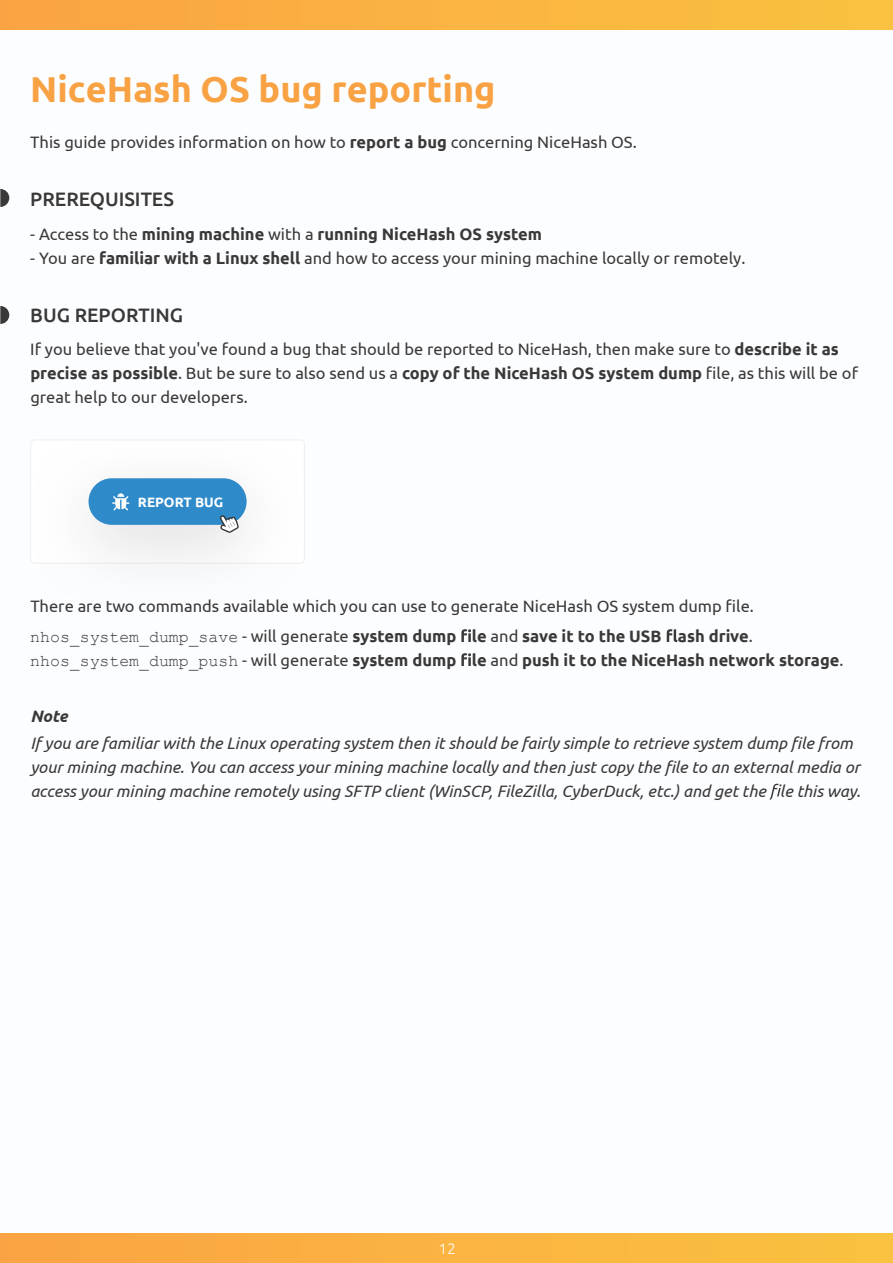
<style>
.page{position:relative;width:893px;height:1263px;background:#fff}
.page>*{position:absolute;margin:0;border:0;box-sizing:border-box;transform-origin:0 0}
.t1{font:700 36px "Ubuntu";color:#f8a243}
.t2{font:500 19.5px "Ubuntu";color:#3a3939}
.t3{font:16.5px/24px "Ubuntu";color:#3a3939}
.t4{font:italic 16.5px/24px "Ubuntu";color:#3a3939}
.t5{font:700 16.5px/24px "Ubuntu";color:#3a3939}
.t6{font:italic 700 16.5px "Ubuntu";color:#3a3939}
.t7{font:300 15px "Ubuntu";color:#fff}
.t8{font:700 13.65px "Ubuntu";color:#fff}
.s1{font-weight:700}
.s2{font-weight:400}
.s3{font-family:"Courier New";font-weight:400}
</style>
<div class="page">
<div style="left:0;top:0;width:893px;height:30px;background:linear-gradient(to right,#fba343,#fac23f)"></div>
<div style="left:0;top:1233px;width:893px;height:30px;background:linear-gradient(to right,#fba343,#fac23f)"></div>
<svg style="left:461px;top:629px;width:10px;height:13px"></svg>
<svg style="left:667px;top:629px;width:10px;height:13px"></svg>
<svg style="left:461px;top:653px;width:10px;height:13px"></svg>
<svg style="left:769px;top:784px;width:12px;height:16px"></svg>
<svg style="left:30px;top:439px;width:275px;height:125px"></svg>
<svg style="left:0;top:189px;width:9px;height:18px"></svg>
<svg style="left:0;top:306px;width:9px;height:18px"></svg>
<h1 class="t1" style="left:30px;top:67px;width:467px">NiceHash OS bug reporting</h1>
<p class="t3" style="left:30px;top:129px;width:608px">This guide provides information on how to <span class="s1">report a bug</span> concerning NiceHash OS.</p>
<p class="t2" style="left:30px;top:187px;width:145px">PREREQUISITES</p>
<p class="t5" style="left:30px;top:222px;width:513px"><span class="s2">- Access to the</span> mining machine <span class="s2">with a</span> running NiceHash OS system</p>
<p class="t3" style="left:30px;top:246px;width:717px">- You are <span class="s1">familiar with a Linux shell</span> and how to access your mining machine locally or remotely.</p>
<p class="t2" style="left:30px;top:302px;width:154px">BUG REPORTING</p>
<p class="t3" style="left:30px;top:337px;width:829px">If you believe that you've found a bug that should be reported to NiceHash, then make sure to <span class="s1">describe it as precise as possible</span>. But be sure to also send us a <span class="s1">copy of the NiceHash OS system dump</span> fi le, as this will be of great help to our developers.</p>
<p class="t8" style="left:138px;top:494px;width:87px">REPORT BUG</p>
<p class="t3" style="left:30px;top:594px;width:725px">There are two commands available which you can use to generate NiceHash OS system dump fi le.</p>
<p class="t5" style="left:30px;top:624px;width:815px"><span class="s3">nhos_system_dump_save</span> <span class="s2">- will generate</span> system dump le <span class="s2">and</span> save it to the USB ash drive<span class="s2">. </span><span class="s3">nhos_system_dump_push</span> <span class="s2">- will generate</span> system dump le <span class="s2">and</span> push it to the NiceHash network storage<span class="s2">.</span></p>
<p class="t6" style="left:30px;top:706px;width:39px">Note</p>
<p class="t4" style="left:30px;top:730px;width:832px">If you are familiar with the Linux operating system then it should be fairly simple to retrieve system dump fi le from your mining machine. You can access your mining machine locally and then just copy the fi le to an external media or access your mining machine remotely using SFTP client (WinSCP, FileZilla, CyberDuck, etc.) and get the le this way.</p>
<p class="t7" style="left:439px;top:1240px;width:18px">12</p>
</div>
